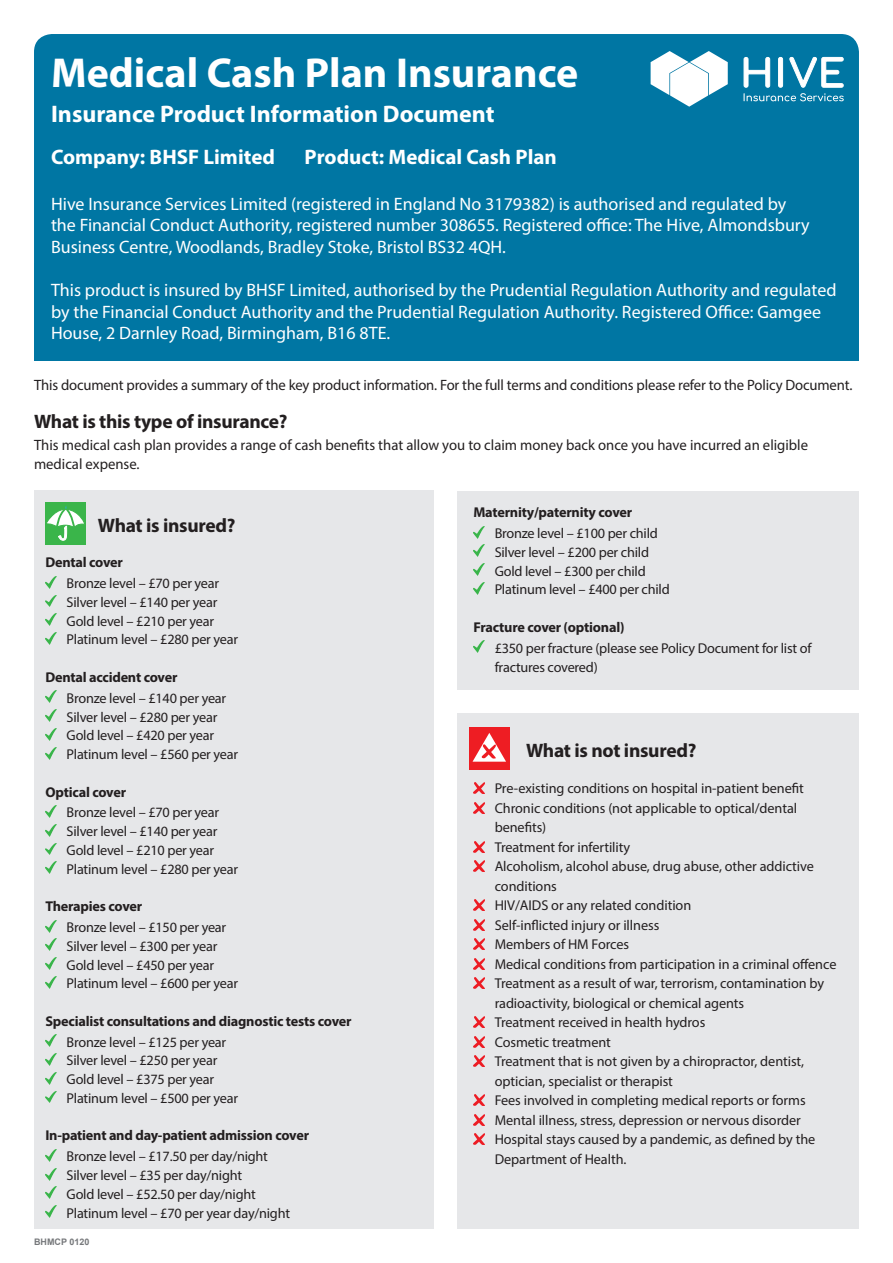
<style>
.page{position:relative;width:893px;height:1263px;background:#fff}
.page>*{position:absolute;margin:0;border:0;box-sizing:border-box;transform-origin:0 0}
.Form_title{font:700 42px "Myriad Pro";color:#fff}
.Form_sub_title{font:700 24px "Myriad Pro";color:#fff}
.Company_Product_head{font:700 21px "Myriad Pro";color:#fff}
.Cover_subhead{font:700 19.5px "Myriad Pro";letter-spacing:-.015em;color:#231f20}
.t1{font:18px/21.6px "Myriad Pro";color:#fff}
.Form_intro{font:15px/19.5px "Myriad Pro";letter-spacing:-.005em;color:#231f20}
.Covered_bullets{font:14.25px/19.5px "Myriad Pro";letter-spacing:-.015em;color:#231f20}
.Covered_bullets-2{font:700 14.25px "Myriad Pro";letter-spacing:-.015em;color:#231f20}
.t2{font:700 9px "Arial";color:#76787b}
</style>
<div class="page">
<div style="left:34px;top:263px;width:825px;height:98px;background:#0076a3"></div>
<div style="left:34px;top:34px;width:825px;height:278px;background:#0076a3;border-radius:18px"></div>
<svg style="left:743px;top:56px;width:101px;height:45px"></svg>
<svg style="left:651px;top:51px;width:77px;height:56px"></svg>
<div style="left:34px;top:491px;width:400px;height:738px;background:#e6e7e9"></div>
<div style="left:457px;top:491px;width:402px;height:199px;background:#e6e7e9"></div>
<div style="left:457px;top:713px;width:402px;height:516px;background:#e6e7e9"></div>
<svg style="left:45px;top:576px;width:11px;height:12px"></svg>
<svg style="left:45px;top:595px;width:11px;height:12px"></svg>
<svg style="left:45px;top:614px;width:11px;height:12px"></svg>
<svg style="left:45px;top:632px;width:11px;height:12px"></svg>
<svg style="left:45px;top:691px;width:11px;height:12px"></svg>
<svg style="left:45px;top:710px;width:11px;height:11px"></svg>
<svg style="left:45px;top:728px;width:11px;height:12px"></svg>
<svg style="left:45px;top:747px;width:11px;height:12px"></svg>
<svg style="left:45px;top:805px;width:11px;height:12px"></svg>
<svg style="left:45px;top:824px;width:11px;height:12px"></svg>
<svg style="left:45px;top:843px;width:11px;height:12px"></svg>
<svg style="left:45px;top:862px;width:11px;height:12px"></svg>
<svg style="left:45px;top:920px;width:11px;height:12px"></svg>
<svg style="left:45px;top:939px;width:11px;height:12px"></svg>
<svg style="left:45px;top:958px;width:11px;height:11px"></svg>
<svg style="left:45px;top:976px;width:11px;height:12px"></svg>
<svg style="left:45px;top:1035px;width:11px;height:12px"></svg>
<svg style="left:45px;top:1053px;width:11px;height:12px"></svg>
<svg style="left:45px;top:1072px;width:11px;height:12px"></svg>
<svg style="left:45px;top:1091px;width:11px;height:12px"></svg>
<svg style="left:45px;top:1149px;width:11px;height:12px"></svg>
<svg style="left:45px;top:1168px;width:11px;height:12px"></svg>
<svg style="left:45px;top:1187px;width:11px;height:12px"></svg>
<svg style="left:45px;top:1206px;width:11px;height:11px"></svg>
<div style="left:45px;top:502px;width:41px;height:43px;background:#3ab54a"></div>
<svg style="left:47px;top:505px;width:37px;height:36px"></svg>
<svg style="left:473px;top:526px;width:11px;height:12px"></svg>
<svg style="left:473px;top:545px;width:11px;height:12px"></svg>
<svg style="left:473px;top:564px;width:11px;height:12px"></svg>
<svg style="left:473px;top:582px;width:11px;height:12px"></svg>
<svg style="left:473px;top:641px;width:11px;height:12px"></svg>
<div style="left:469px;top:727px;width:41px;height:43px;background:#ee1d23"></div>
<svg style="left:473px;top:733px;width:33px;height:29px"></svg>
<svg style="left:473px;top:783px;width:11px;height:11px"></svg>
<svg style="left:473px;top:802px;width:11px;height:11px"></svg>
<svg style="left:473px;top:841px;width:11px;height:11px"></svg>
<svg style="left:473px;top:861px;width:11px;height:11px"></svg>
<svg style="left:473px;top:900px;width:11px;height:11px"></svg>
<svg style="left:473px;top:919px;width:11px;height:11px"></svg>
<svg style="left:473px;top:939px;width:11px;height:11px"></svg>
<svg style="left:473px;top:958px;width:11px;height:11px"></svg>
<svg style="left:473px;top:978px;width:11px;height:11px"></svg>
<svg style="left:473px;top:1017px;width:11px;height:11px"></svg>
<svg style="left:473px;top:1036px;width:11px;height:11px"></svg>
<svg style="left:473px;top:1056px;width:11px;height:11px"></svg>
<svg style="left:473px;top:1095px;width:11px;height:11px"></svg>
<svg style="left:473px;top:1114px;width:11px;height:11px"></svg>
<svg style="left:473px;top:1134px;width:11px;height:11px"></svg>
<p class="Form_title" style="left:51px;top:45px;width:529px">Medical Cash Plan Insurance</p>
<p class="Form_sub_title" style="left:51px;top:98px;width:445px">Insurance Product Information Document</p>
<p class="Company_Product_head" style="left:51px;top:144px;width:225px">Company: BHSF Limited</p>
<p class="Company_Product_head" style="left:305px;top:144px;width:254px">Product: Medical Cash Plan</p>
<p class="t1" style="left:51px;top:193px;width:760px">Hive Insurance Services Limited (registered in England No 3179382) is authorised and regulated by the Financial Conduct Authority, registered number 308655. Registered office: The Hive, Almondsbury<br>Business Centre, Woodlands, Bradley Stoke, Bristol BS32 4QH.</p>
<p class="t1" style="left:51px;top:279px;width:787px">This product is insured by BHSF Limited, authorised by the Prudential Regulation Authority and regulated by the Financial Conduct Authority and the Prudential Regulation Authority. Registered Office: Gamgee<br>House, 2 Darnley Road, Birmingham, B16 8TE.</p>
<p class="Form_intro" style="left:34px;top:375px;width:820px">This document provides a summary of the key product information. For the full terms and conditions please refer to the Policy Document.</p>
<p class="Cover_subhead" style="left:34px;top:409px;width:255px">What is this type of insurance?</p>
<p class="Form_intro" style="left:34px;top:434px;width:775px">This medical cash plan provides a range of cash benefits that allow you to claim money back once you have incurred an eligible medical expense.</p>
<p class="Cover_subhead" style="left:98px;top:512px;width:139px">What is insured?</p>
<p class="Covered_bullets-2" style="left:45px;top:553px;width:79px">Dental cover</p>
<p class="Covered_bullets" style="left:67px;top:573px;width:154px">Bronze level – £70 per year</p>
<p class="Covered_bullets" style="left:67px;top:592px;width:152px">Silver level – £140 per year</p>
<p class="Covered_bullets" style="left:67px;top:611px;width:149px">Gold level – £210 per year</p>
<p class="Covered_bullets" style="left:67px;top:630px;width:173px">Platinum level – £280 per year</p>
<p class="Covered_bullets-2" style="left:45px;top:668px;width:134px">Dental accident cover</p>
<p class="Covered_bullets" style="left:67px;top:688px;width:161px">Bronze level – £140 per year</p>
<p class="Covered_bullets" style="left:67px;top:707px;width:152px">Silver level – £280 per year</p>
<p class="Covered_bullets" style="left:67px;top:725px;width:149px">Gold level – £420 per year</p>
<p class="Covered_bullets" style="left:67px;top:744px;width:173px">Platinum level – £560 per year</p>
<p class="Covered_bullets-2" style="left:45px;top:782px;width:82px">Optical cover</p>
<p class="Covered_bullets" style="left:67px;top:803px;width:154px">Bronze level – £70 per year</p>
<p class="Covered_bullets" style="left:67px;top:821px;width:152px">Silver level – £140 per year</p>
<p class="Covered_bullets" style="left:67px;top:840px;width:149px">Gold level – £210 per year</p>
<p class="Covered_bullets" style="left:67px;top:859px;width:173px">Platinum level – £280 per year</p>
<p class="Covered_bullets-2" style="left:45px;top:897px;width:98px">Therapies cover</p>
<p class="Covered_bullets" style="left:67px;top:917px;width:161px">Bronze level – £150 per year</p>
<p class="Covered_bullets" style="left:67px;top:936px;width:152px">Silver level – £300 per year</p>
<p class="Covered_bullets" style="left:67px;top:955px;width:149px">Gold level – £450 per year</p>
<p class="Covered_bullets" style="left:67px;top:973px;width:173px">Platinum level – £600 per year</p>
<p class="Covered_bullets-2" style="left:45px;top:1012px;width:308px">Specialist consultations and diagnostic tests cover</p>
<p class="Covered_bullets" style="left:67px;top:1032px;width:161px">Bronze level – £125 per year</p>
<p class="Covered_bullets" style="left:67px;top:1051px;width:152px">Silver level – £250 per year</p>
<p class="Covered_bullets" style="left:67px;top:1069px;width:149px">Gold level – £375 per year</p>
<p class="Covered_bullets" style="left:67px;top:1088px;width:173px">Platinum level – £500 per year</p>
<p class="Covered_bullets-2" style="left:45px;top:1126px;width:265px">In-patient and day-patient admission cover</p>
<p class="Covered_bullets" style="left:67px;top:1146px;width:203px">Bronze level – £17.50 per day/night</p>
<p class="Covered_bullets" style="left:67px;top:1165px;width:177px">Silver level – £35 per day/night</p>
<p class="Covered_bullets" style="left:67px;top:1184px;width:191px">Gold level – £52.50 per day/night</p>
<p class="Covered_bullets" style="left:67px;top:1203px;width:225px">Platinum level – £70 per year day/night</p>
<p class="t2" style="left:34px;top:1235px;width:57px">BHMCP 0120</p>
<p class="Covered_bullets-2" style="left:473px;top:503px;width:160px">Maternity/paternity cover</p>
<p class="Covered_bullets" style="left:495px;top:523px;width:165px">Bronze level – £100 per child</p>
<p class="Covered_bullets" style="left:495px;top:542px;width:156px">Silver level – £200 per child</p>
<p class="Covered_bullets" style="left:495px;top:561px;width:153px">Gold level – £300 per child</p>
<p class="Covered_bullets" style="left:495px;top:580px;width:177px">Platinum level – £400 per child</p>
<p class="Covered_bullets-2" style="left:473px;top:618px;width:153px">Fracture cover (optional)</p>
<p class="Covered_bullets" style="left:495px;top:638px;width:318px;line-height:18.8px">£350 per fracture (please see Policy Document for list of fractures covered)</p>
<p class="Cover_subhead" style="left:526px;top:738px;width:172px">What is not insured?</p>
<p class="Covered_bullets" style="left:495px;top:778px;width:311px">Pre-existing conditions on hospital in-patient benefit</p>
<p class="Covered_bullets" style="left:495px;top:798px;width:304px">Chronic conditions (not applicable to optical/dental benefits)</p>
<p class="Covered_bullets" style="left:495px;top:837px;width:137px">Treatment for infertility</p>
<p class="Covered_bullets" style="left:495px;top:856px;width:321px">Alcoholism, alcohol abuse, drug abuse, other addictive conditions</p>
<p class="Covered_bullets" style="left:495px;top:895px;width:198px">HIV/AIDS or any related condition</p>
<p class="Covered_bullets" style="left:495px;top:915px;width:166px">Self-inflicted injury or illness</p>
<p class="Covered_bullets" style="left:495px;top:934px;width:136px">Members of HM Forces</p>
<p class="Covered_bullets" style="left:495px;top:954px;width:343px">Medical conditions from participation in a criminal offence</p>
<p class="Covered_bullets" style="left:495px;top:973px;width:331px">Treatment as a result of war, terrorism, contamination by radioactivity, biological or chemical agents</p>
<p class="Covered_bullets" style="left:495px;top:1012px;width:212px">Treatment received in health hydros</p>
<p class="Covered_bullets" style="left:495px;top:1032px;width:118px">Cosmetic treatment</p>
<p class="Covered_bullets" style="left:495px;top:1051px;width:311px">Treatment that is not given by a chiropractor, dentist, optician, specialist or therapist</p>
<p class="Covered_bullets" style="left:495px;top:1090px;width:313px">Fees involved in completing medical reports or forms</p>
<p class="Covered_bullets" style="left:495px;top:1110px;width:308px">Mental illness, stress, depression or nervous disorder</p>
<p class="Covered_bullets" style="left:495px;top:1129px;width:322px">Hospital stays caused by a pandemic, as defined by the<br>Department of Health.</p>
</div>
